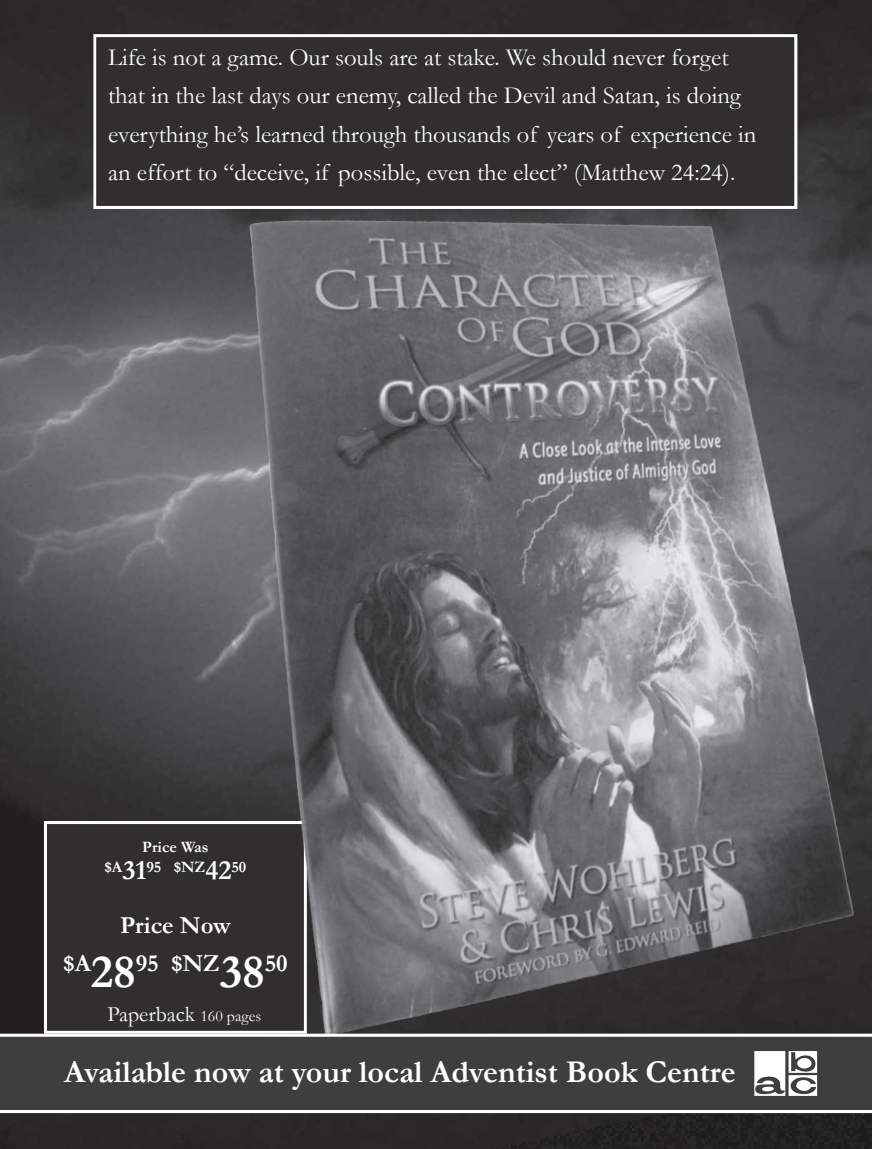
<style>
.page{position:relative;width:872px;height:1149px;background:#fff}
.page>*{position:absolute;margin:0;border:0;box-sizing:border-box;transform-origin:0 0}
.t1{font:700 31.95px "Garamond";color:#fff}
.t2{font:24.6px/38.4px "Garamond";color:#fff}
.t3{font:700 24.6px/38.4px "Garamond";color:#fff;text-align:center}
.t4{font:21.9px "Garamond";color:#fff}
.t5{font:700 15.9px/20px "Garamond";color:#fff;text-align:center}
.s1{font-size:27.9px}
.s2{font-size:47.85px}
.s3{font-size:15.9px}
</style>
<div class="page">
<img style="left:0;top:0;width:872px;height:1148px">
<svg style="left:42px;top:819px;width:158px;height:212px"></svg>
<div style="left:47px;top:823px;width:257px;height:207px;background:#302e2f"></div>
<img style="left:200px;top:145px;width:672px;height:886px">
<svg style="left:0;top:1031px;width:872px;height:83px;background:#4e4e4f"></svg>
<svg style="left:754px;top:1050px;width:63px;height:45px"></svg>
<svg style="left:92px;top:33px;width:707px;height:177px"></svg>
<div style="left:97px;top:37px;width:697px;height:168px;background:#302e2f"></div>
<p class="t2" style="left:108px;top:38px;width:650px">Life is not a game. Our souls are at stake. We should never forget that in the last days our enemy, called the Devil and Satan, is doing everything he’s learned through thousands of years of experience in an effort to “deceive, if possible, even the elect” (Matthew 24:24).</p>
<p class="t5" style="left:104px;top:836px;width:143px">Price Was<br>$A<span class="s1">31</span>95 $NZ<span class="s1">42</span>50</p>
<p class="t3" style="left:63px;top:904px;width:226px">Price Now<br>$A<span class="s2">28</span>95 $NZ<span class="s2">38</span>50</p>
<p class="t4" style="left:108px;top:1001px;width:155px">Paperback <span class="s3">160 pages</span></p>
<p class="t1" style="left:64px;top:1052px;width:673px">Available now at your local Adventist Book Centre</p>
</div>
